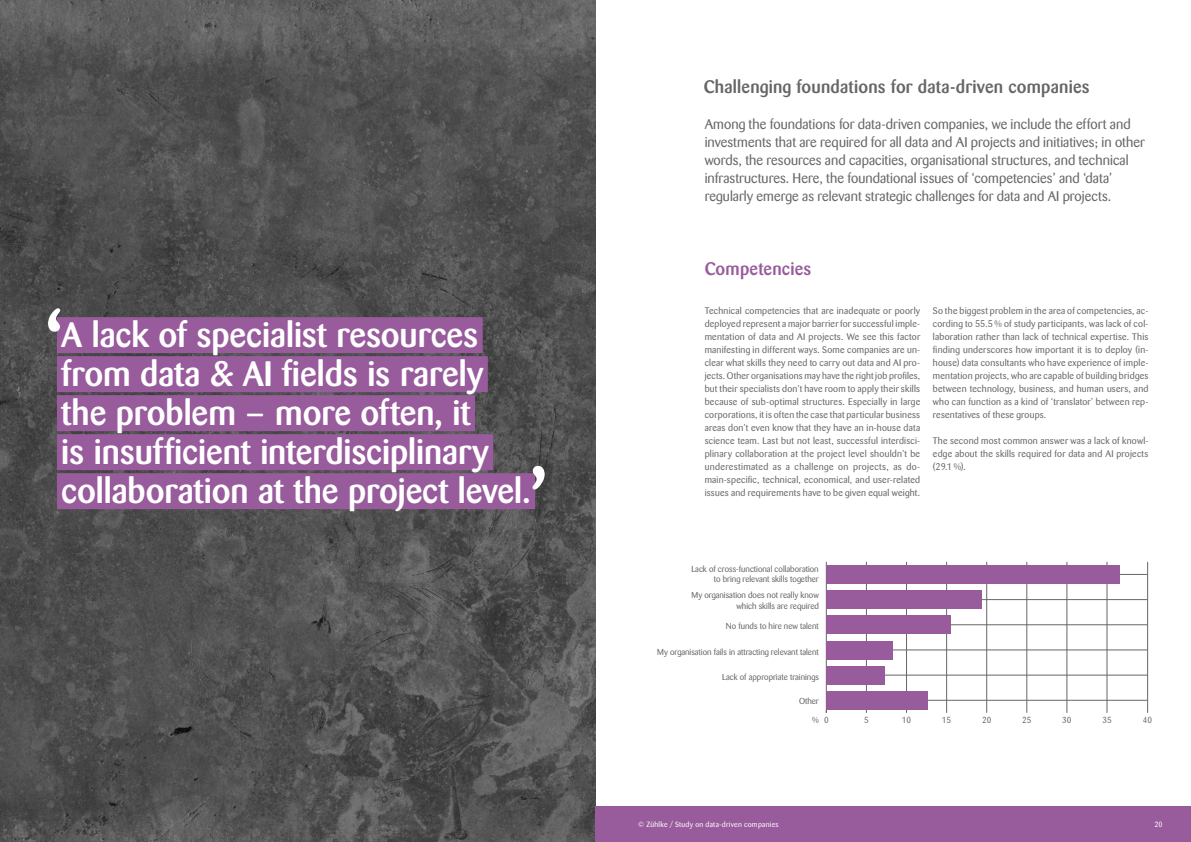
<style>
.page{position:relative;width:1191px;height:842px;background:#fff}
.page>*{position:absolute;margin:0;border:0;box-sizing:border-box;transform-origin:0 0}
.t1{font:89.4px "AA Zuehlke Med OTPS";color:#fff}
.t2{font:35px/39px "AA Zuehlke Med OTPS";color:#fff}
.t3{font:18px "AA Zuehlke Med OTPS";letter-spacing:.015em;color:#666}
.t4{font:18px "AA Zuehlke Med OTPS";letter-spacing:.01em;color:#985b9c}
.t5{font:14px/18px "AA Zuehlke OTPS";letter-spacing:.005em;color:#666}
.t6{font:9.5px/13px "AA Zuehlke OTPS";letter-spacing:.025em;color:#666;text-align:justify}
.t7{font:8.6px/10.3px "AA Zuehlke OTPS";color:#666;text-align:right}
.t8{font:7.5px "AA Zuehlke OTPS";letter-spacing:.035em;color:#fff}
</style>
<div class="page">
<svg style="left:0;top:0;width:595px;height:842px;background:#525252"></svg>
<div style="left:595px;top:806px;width:596px;height:36px;background:#985b9c"></div>
<hr style="left:866px;top:562px;width:1px;height:151px;background:#666">
<hr style="left:906px;top:562px;width:1px;height:151px;background:#666">
<hr style="left:946px;top:562px;width:1px;height:151px;background:#666">
<hr style="left:986px;top:562px;width:1px;height:151px;background:#666">
<hr style="left:1026px;top:562px;width:1px;height:151px;background:#666">
<hr style="left:1066px;top:562px;width:1px;height:151px;background:#666">
<hr style="left:1106px;top:562px;width:1px;height:151px;background:#666">
<hr style="left:1147px;top:562px;width:1px;height:151px;background:#666">
<hr style="left:826px;top:562px;width:1px;height:151px;background:#666">
<hr style="left:826px;top:700px;width:321px;height:1px;background:#666">
<hr style="left:826px;top:675px;width:321px;height:1px;background:#666">
<hr style="left:826px;top:650px;width:321px;height:1px;background:#666">
<hr style="left:826px;top:625px;width:321px;height:1px;background:#666">
<hr style="left:826px;top:599px;width:321px;height:1px;background:#666">
<hr style="left:826px;top:574px;width:321px;height:1px;background:#666">
<div style="left:826px;top:565px;width:293px;height:18px;background:#985b9c"></div>
<div style="left:826px;top:590px;width:156px;height:19px;background:#985b9c"></div>
<div style="left:826px;top:616px;width:125px;height:18px;background:#985b9c"></div>
<div style="left:826px;top:641px;width:67px;height:18px;background:#985b9c"></div>
<div style="left:826px;top:666px;width:58px;height:18px;background:#985b9c"></div>
<div style="left:826px;top:691px;width:102px;height:18px;background:#985b9c"></div>
<div style="left:57px;top:317px;width:426px;height:36px;background:#985b9c"></div>
<div style="left:57px;top:356px;width:431px;height:36px;background:#985b9c"></div>
<div style="left:57px;top:395px;width:418px;height:36px;background:#985b9c"></div>
<div style="left:57px;top:434px;width:436px;height:36px;background:#985b9c"></div>
<div style="left:57px;top:473px;width:478px;height:36px;background:#985b9c"></div>
<h1 class="t1" style="left:43px;top:291px;width:24px">‘</h1>
<h2 class="t2" style="left:57px;top:316px;width:475px">A lack of specialist resources from data &amp; AI fields is rarely the problem – more often, it<br>is insufficient interdisciplinary -collaboration at the project level.</h2>
<h1 class="t1" style="left:527px;top:449px;width:24px">’</h1>
<h3 class="t3" style="left:704px;top:76px;width:387px">Challenging foundations for data-driven companies</h3>
<p class="t5" style="left:704px;top:116px;width:442px">Among the foundations for data-driven companies, we include the effort and investments that are required for all data and AI projects and initiatives; in other words, the resources and capacities, organisational structures, and technical infrastructures. Here, the foundational issues of ‘competencies’ and ‘data’ regularly emerge as relevant strategic challenges for data and AI projects.</p>
<h3 class="t4" style="left:704px;top:258px;width:108px">Competencies</h3>
<p class="t6" style="left:704px;top:305px;width:217px">Technical competencies that are inadequate or poorly deployed represent a major barrier for successful imple&shy;mentation of data and AI projects. We see this factor manifesting in different ways. Some companies are un&shy;clear what skills they need to carry out data and AI pro&shy;jects. Other organisations may have the right job profiles, but their specialists don’t have room to apply their skills because of sub-optimal structures. Especially in large corporations, it is often the case that particular business areas don’t even know that they have an in-house data science team. Last but not least, successful interdisci&shy;plinary collaboration at the project level shouldn’t be underestimated as a challenge on projects, as do&shy;main-specific, technical, economical, and user-related issues and requirements have to be given equal weight.</p>
<p class="t6" style="left:933px;top:305px;width:217px">So the biggest problem in the area of competencies, ac&shy;cording to 55.5% of study participants, was lack of col&shy;laboration rather than lack of technical expertise. This finding underscores how important it is to deploy (in&shy;house) data consultants who have experience of imple&shy;mentation projects, who are capable of building bridges between technology, business, and human users, and who can function as a kind of ‘translator’ between rep&shy;resentatives of these groups.</p>
<p class="t6" style="left:933px;top:435px;width:217px">The second most common answer was a lack of knowl&shy;edge about the skills required for data and AI projects (29.1 %).</p>
<p class="t7" style="left:691px;top:564px;width:129px">Lack of cross-functional collaboration to bring relevant skills together</p>
<p class="t7" style="left:691px;top:590px;width:129px">My organisation does not really know which skills are required</p>
<p class="t7" style="left:726px;top:621px;width:94px">No funds to hire new talent</p>
<p class="t7" style="left:657px;top:647px;width:163px">My organisation fails in attracting relevant talent</p>
<p class="t7" style="left:722px;top:672px;width:98px">Lack of appropriate trainings</p>
<p class="t7" style="left:812px;top:715px;width:8px">%</p>
<p class="t7" style="left:799px;top:696px;width:21px">Other</p>
<p class="t7" style="left:824px;top:715px;width:6px">0</p>
<p class="t7" style="left:864px;top:715px;width:6px">5</p>
<p class="t7" style="left:901px;top:715px;width:11px">10</p>
<p class="t7" style="left:942px;top:715px;width:11px">15</p>
<p class="t7" style="left:982px;top:715px;width:11px">20</p>
<p class="t7" style="left:1022px;top:715px;width:11px">25</p>
<p class="t7" style="left:1062px;top:715px;width:11px">30</p>
<p class="t7" style="left:1102px;top:715px;width:11px">35</p>
<p class="t7" style="left:1143px;top:715px;width:11px">40</p>
<p class="t8" style="left:638px;top:820px;width:142px">© Zühlke / Study on data-driven companies</p>
<p class="t8" style="left:1154px;top:820px;width:10px">20</p>
</div>
